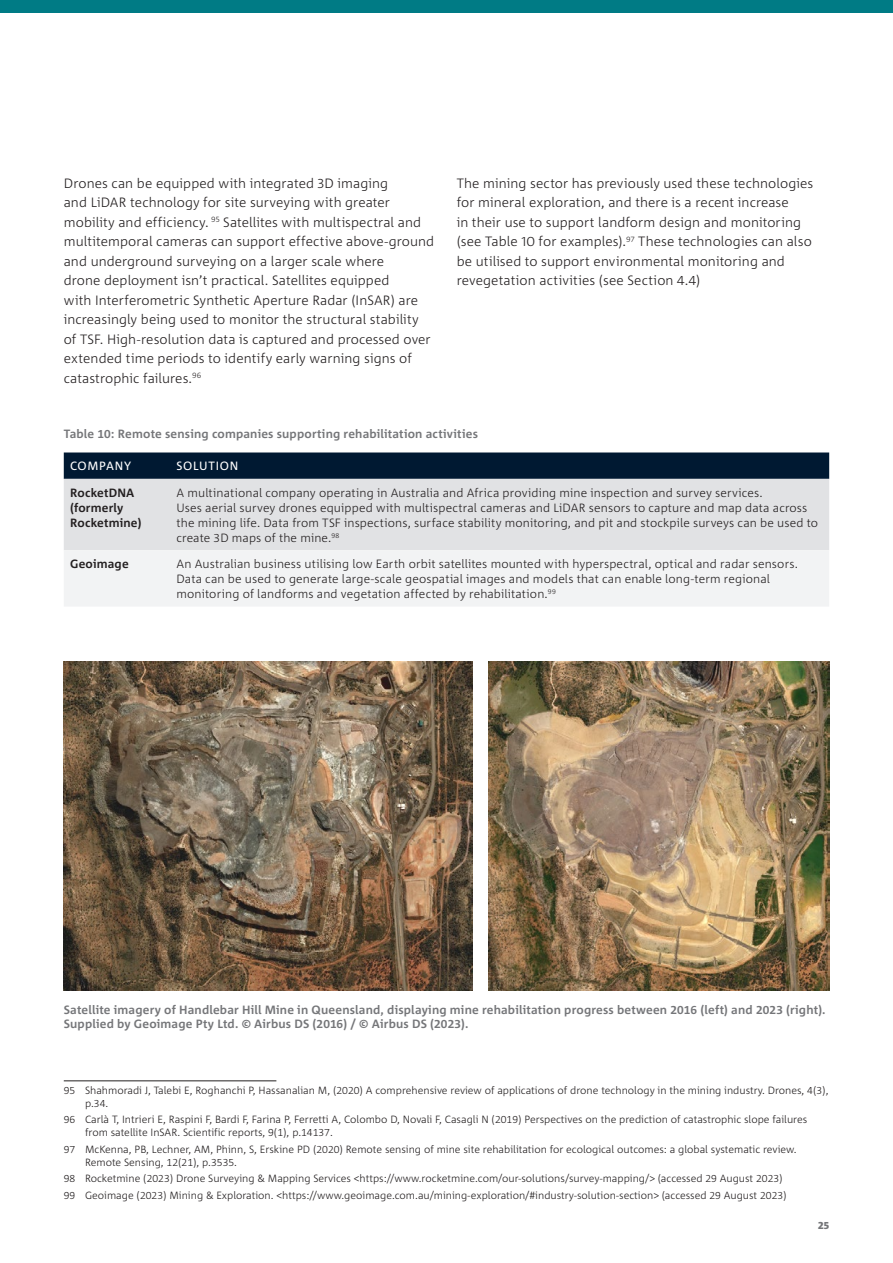
<style>
.page{position:relative;width:893px;height:1263px;background:#fff}
.page>*{position:absolute;margin:0;border:0;box-sizing:border-box;transform-origin:0 0}
.Body_Copy{font:300 13.5px/19.5px "Corpid C1";letter-spacing:.005em;color:#231f20}
.Table_text{font:300 12px/15px "Corpid C1";letter-spacing:.01em;color:#231f20}
.Caption_table{font:700 12px/14.2px "Corpid C1";letter-spacing:.015em;color:#757679}
.Table_text-2{font:700 12px/15px "Corpid C1";letter-spacing:.015em;color:#231f20}
.Table_header_row{font:12px "Corpid C1";letter-spacing:.06em;color:#fff}
.Footnote_second{font:300 10.5px/12.6px "Corpid C1";color:#231f20}
.Footnote{font:300 10.5px/12.6px "Corpid C1";color:#231f20}
.t1{font:800 10.5px "Corpid C1";color:#757679}
</style>
<div class="page">
<svg style="left:64px;top:452px;width:765px;height:27px;background:#061f37"></svg>
<div style="left:64px;top:479px;width:765px;height:71px;background:#e1e2e4"></div>
<div style="left:64px;top:550px;width:765px;height:56px;background:#f2f3f4"></div>
<hr style="left:64px;top:1080px;width:212px;height:1px;background:#231f20">
<img style="left:64px;top:661px;width:409px;height:329px">
<img style="left:488px;top:661px;width:341px;height:329px">
<div style="left:0;top:0;width:893px;height:13px;background:#007b85"></div>
<p class="Body_Copy" style="left:64px;top:173px;width:372px">Drones can be equipped with integrated 3D imaging<br>and LiDAR technology for site surveying with greater mobility and efficiency. <sup>95</sup> Satellites with multispectral and multitemporal cameras can support effective above-ground and underground surveying on a larger scale where<br>drone deployment isn’t practical. Satellites equipped<br>with Interferometric Synthetic Aperture Radar (InSAR) are increasingly being used to monitor the structural stability of TSF. High-resolution data is captured and processed over extended time periods to identify early warning signs of catastrophic failures.<sup>96</sup></p>
<p class="Body_Copy" style="left:457px;top:173px;width:358px">The mining sector has previously used these technologies for mineral exploration, and there is a recent increase<br>in their use to support landform design and monitoring (see Table 10 for examples).<sup>97</sup> These technologies can also be utilised to support environmental monitoring and revegetation activities (see Section 4.4)</p>
<p class="Caption_table" style="left:64px;top:426px;width:416px">Table 10: Remote sensing companies supporting rehabilitation activities</p>
<p class="Table_header_row" style="left:70px;top:459px;width:63px">COMPANY</p>
<p class="Table_header_row" style="left:176px;top:459px;width:63px">SOLUTION</p>
<p class="Table_text-2" style="left:70px;top:485px;width:73px">RocketDNA (formerly<br>Rocketmine)</p>
<p class="Table_text" style="left:176px;top:485px;width:643px">A multinational company operating in Australia and Africa providing mine inspection and survey services.<br>Uses aerial survey drones equipped with multispectral cameras and LiDAR sensors to capture and map data across the mining life. Data from TSF inspections, surface stability monitoring, and pit and stockpile surveys can be used to create 3D maps of the mine.<sup>98</sup></p>
<p class="Table_text-2" style="left:70px;top:556px;width:60px">Geoimage</p>
<p class="Table_text" style="left:176px;top:556px;width:623px">An Australian business utilising low Earth orbit satellites mounted with hyperspectral, optical and radar sensors.<br>Data can be used to generate large-scale geospatial images and models that can enable long-term regional monitoring of landforms and vegetation affected by rehabilitation.<sup>99</sup></p>
<p class="Caption_table" style="left:64px;top:1002px;width:763px">Satellite imagery of Handlebar Hill Mine in Queensland, displaying mine rehabilitation progress between 2016 (left) and 2023 (right).<br>Supplied by Geoimage Pty Ltd. © Airbus DS (2016) / © Airbus DS (2023).</p>
<p class="Footnote" style="left:85px;top:1084px;width:745px;text-indent:-21px">95 Shahmoradi J, Talebi E, Roghanchi P, Hassanalian M, (2020) A comprehensive review of applications of drone technology in the mining industry. Drones, 4(3), p.34.</p>
<p class="Footnote_second" style="left:85px;top:1113px;width:724px;text-indent:-21px">96 Carlà T, Intrieri E, Raspini F, Bardi F, Farina P, Ferretti A, Colombo D, Novali F, Casagli N (2019) Perspectives on the prediction of catastrophic slope failures from satellite InSAR. Scientific reports, 9(1), p.14137.</p>
<p class="Footnote_second" style="left:85px;top:1142px;width:713px;text-indent:-21px">97 McKenna, PB, Lechner, AM, Phinn, S, Erskine PD (2020) Remote sensing of mine site rehabilitation for ecological outcomes: a global systematic review.<br>Remote Sensing, 12(21), p.3535.</p>
<p class="Footnote_second" style="left:64px;top:1172px;width:720px">98 Rocketmine (2023) Drone Surveying &amp; Mapping Services &lt;https://www.rocketmine.com/our-solutions/survey-mapping/&gt; (accessed 29 August 2023)</p>
<p class="Footnote_second" style="left:64px;top:1189px;width:724px">99 Geoimage (2023) Mining &amp; Exploration. &lt;https://www.geoimage.com.au/mining-exploration/#industry-solution-section&gt; (accessed 29 August 2023)</p>
<p class="t1" style="left:818px;top:1218px;width:13px">25</p>
</div>
